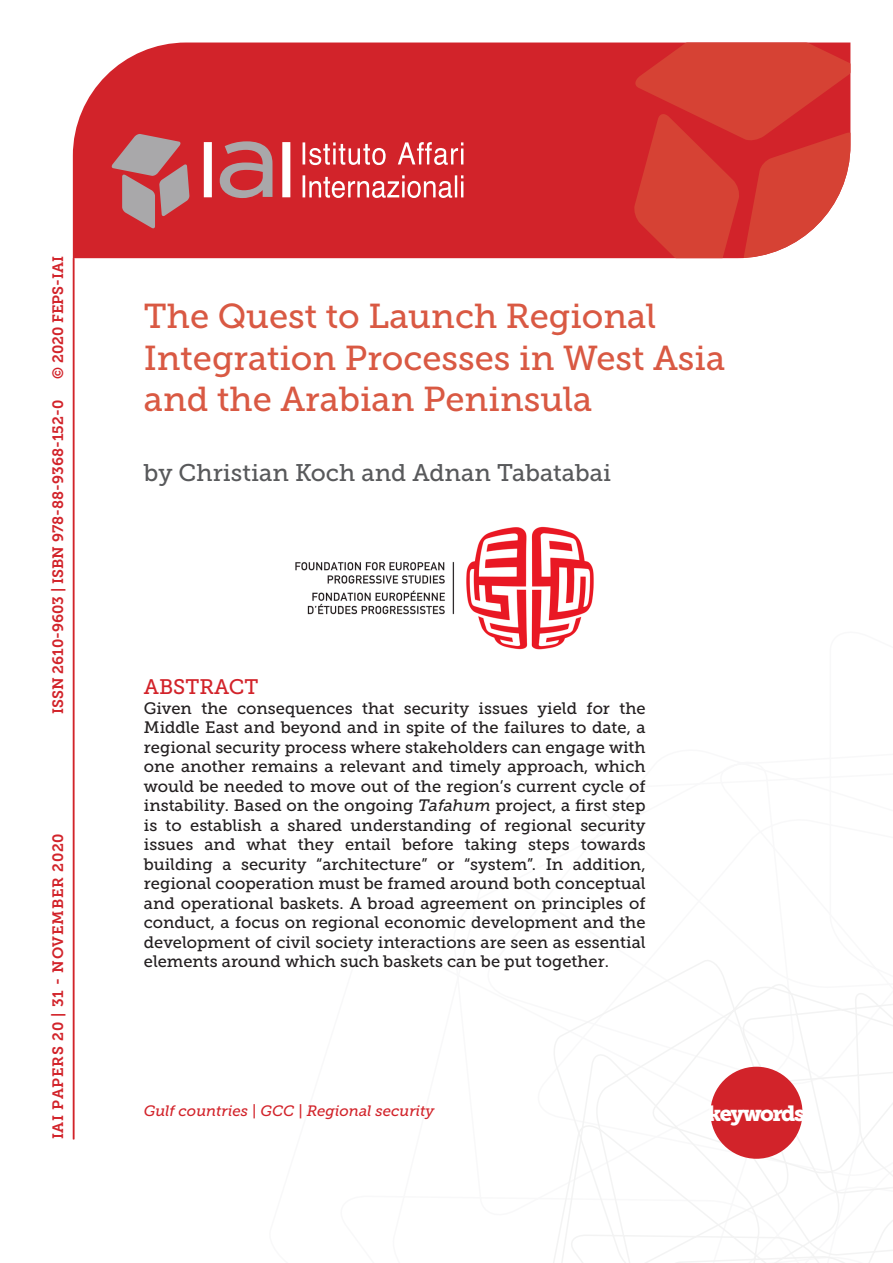
<style>
.page{position:relative;width:893px;height:1263px;background:#fff}
.page>*{position:absolute;margin:0;border:0;box-sizing:border-box;transform-origin:0 0}
.Titolo_Copertina{font:34.5px/41.4px "Museo Slab 500";color:#d95943}
.Autori_copertina{font:24px "Museo Slab 500";color:#58595b}
.t1{font:21.75px "Museo Slab 900";letter-spacing:-.07em;color:#fff}
.t2{font:21px "Museo Slab 500";color:#d2232a}
.Testo{font:16.5px/19.5px "Museo Slab 500";color:#231f20;text-align:justify}
.t3{font:15px "Museo Slab 700";color:#d2232a}
.t4{font:italic 15px "Museo Slab 500";color:#d2232a}
.t5{font:15px "Museo Slab 700";letter-spacing:.05em;color:#d2232a}
.s1{font-style:italic}
</style>
<div class="page">
<svg style="left:553px;top:960px;width:340px;height:303px"></svg>
<div style="left:73px;top:43px;width:560px;height:215px;background:#d2232a"></div>
<svg style="left:633px;top:43px;width:217px;height:215px;background:#d7443c"></svg>
<svg style="left:303px;top:142px;width:160px;height:56px;background:#dd595e"></svg>
<svg style="left:111px;top:134px;width:79px;height:95px;background:#bb6a6e"></svg>
<svg style="left:204px;top:141px;width:86px;height:57px"></svg>
<hr style="left:73px;top:258px;width:1px;height:881px;background:#d2232a">
<div style="left:710px;top:1067px;width:92px;height:92px;background:#d2232a;border-radius:50%"></div>
<img style="left:295px;top:526px;width:299px;height:124px">
<p class="t3" style="left:50px;top:379px;width:125px;rotate:-90deg">© 2020 FEPS-IAI</p>
<p class="t3" style="left:49px;top:714px;width:316px;rotate:-90deg">ISSN 2610-9603 | ISBN 978-88-9368-152-0</p>
<p class="t5" style="left:50px;top:1139px;width:308px;rotate:-90deg">IAI PAPERS 20 | 31 - NOVEMBER 2020</p>
<p class="Titolo_Copertina" style="left:144px;top:296px;width:583px">The Quest to Launch Regional<br>Integration Processes in West Asia</p>
<p class="Titolo_Copertina" style="left:144px;top:379px;width:450px">and the Arabian Peninsula</p>
<p class="Autori_copertina" style="left:144px;top:460px;width:469px">by Christian Koch and Adnan Tabatabai</p>
<p class="t2" style="left:144px;top:675px;width:116px">ABSTRACT</p>
<p class="Testo" style="left:144px;top:698px;width:503px">Given the consequences that security issues yield for the Middle East and beyond and in spite of the failures to date, a regional security process where stakeholders can engage with one another remains a relevant and timely approach, which would be needed to move out of the region’s current cycle of instability. Based on the ongoing <span class="s1">Tafahum</span> project, a first step is to establish a shared understanding of regional security issues and what they entail before taking steps towards building a security “architecture” or “system”. In addition, regional cooperation must be framed around both conceptual and operational baskets. A broad agreement on principles of conduct, a focus on regional economic development and the development of civil society interactions are seen as essential elements around which such baskets can be put together.</p>
<p class="t4" style="left:144px;top:1102px;width:292px">Gulf countries | GCC | Regional security</p>
<p class="t1" style="left:708px;top:1101px;width:99px">keywords</p>
</div>
